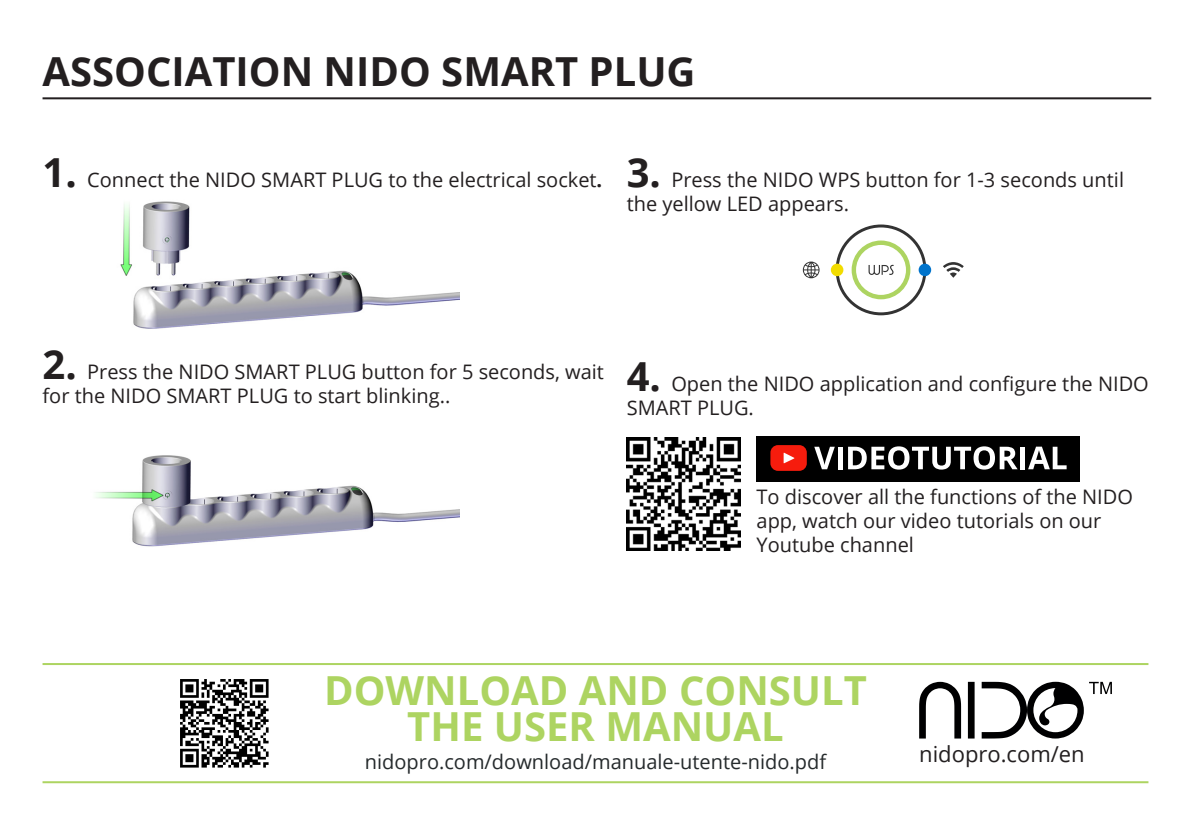
<style>
.page{position:relative;width:1191px;height:840px;background:#fff}
.page>*{position:absolute;margin:0;border:0;box-sizing:border-box;transform-origin:0 0}
.t1{font:700 40px "Open Sans";color:#add461}
.t2{font:700 40px "Open Sans";color:#231f20}
.t3{font:22px "Open Sans";color:#231f20}
.t4{font:20px/24px "Open Sans";color:#231f20}
.t5{font:20px "Open Sans";color:#252a2c}
.s1{font-weight:700;font-size:40px}
.s2{font-weight:700}
</style>
<div class="page">
<hr style="left:43px;top:97px;width:1108px;height:2px;background:#231f20">
<img style="left:120px;top:201px;width:339px;height:128px">
<img style="left:95px;top:455px;width:364px;height:92px">
<svg style="left:943px;top:262px;width:20px;height:15px"></svg>
<svg style="left:803px;top:261px;width:16px;height:17px"></svg>
<svg style="left:836px;top:224px;width:90px;height:91px"></svg>
<div style="left:831px;top:263px;width:12px;height:13px;background:#f2dc00;border-radius:50%"></div>
<div style="left:918px;top:263px;width:13px;height:13px;background:#0073cb;border-radius:50%"></div>
<div style="left:756px;top:435px;width:323px;height:46px;background:#000"></div>
<svg style="left:814px;top:446px;width:20px;height:23px"></svg>
<div style="left:837px;top:446px;width:5px;height:23px;background:#fff"></div>
<svg style="left:848px;top:446px;width:169px;height:23px"></svg>
<div style="left:1020px;top:446px;width:5px;height:23px;background:#fff"></div>
<svg style="left:1028px;top:446px;width:38px;height:23px"></svg>
<svg style="left:770px;top:445px;width:37px;height:25px"></svg>
<img style="left:626px;top:437px;width:114px;height:113px">
<hr style="left:43px;top:780px;width:1105px;height:2px;background:#add461">
<hr style="left:43px;top:662px;width:1105px;height:2px;background:#add461">
<svg style="left:1089px;top:681px;width:23px;height:12px"></svg>
<svg style="left:968px;top:681px;width:6px;height:57px"></svg>
<svg style="left:919px;top:681px;width:42px;height:57px"></svg>
<svg style="left:981px;top:681px;width:102px;height:57px"></svg>
<img style="left:180px;top:679px;width:89px;height:89px">
<p class="t2" style="left:43px;top:43px;width:654px">ASSOCIATION NIDO SMART PLUG</p>
<p class="t4" style="left:43px;top:167px;width:561px"><span class="s1">1.</span> Connect the NIDO SMART PLUG to the electrical socket<span class="s2">.</span></p>
<p class="t4" style="left:626px;top:167px;width:499px"><span class="s1">3.</span> Press the NIDO WPS button for 1-3 seconds until the yellow LED appears.</p>
<p class="t4" style="left:43px;top:359px;width:563px"><span class="s1">2.</span> Press the NIDO SMART PLUG button for 5 seconds, wait for the NIDO SMART PLUG to start blinking..</p>
<p class="t4" style="left:626px;top:371px;width:524px"><span class="s1">4.</span> Open the NIDO application and configure the NIDO<br>SMART PLUG.</p>
<p class="t4" style="left:756px;top:484px;width:378px">To discover all the functions of the NIDO app, watch our video tutorials on our<br>Youtube channel</p>
<p class="t1" style="left:324px;top:661px;width:544px">DOWNLOAD AND CONSULT</p>
<p class="t1" style="left:407px;top:697px;width:378px">THE USER MANUAL</p>
<p class="t5" style="left:365px;top:748px;width:463px">nidopro.com/download/manuale-utente-nido.pdf</p>
<p class="t3" style="left:919px;top:738px;width:167px">nidopro.com/en</p>
</div>
